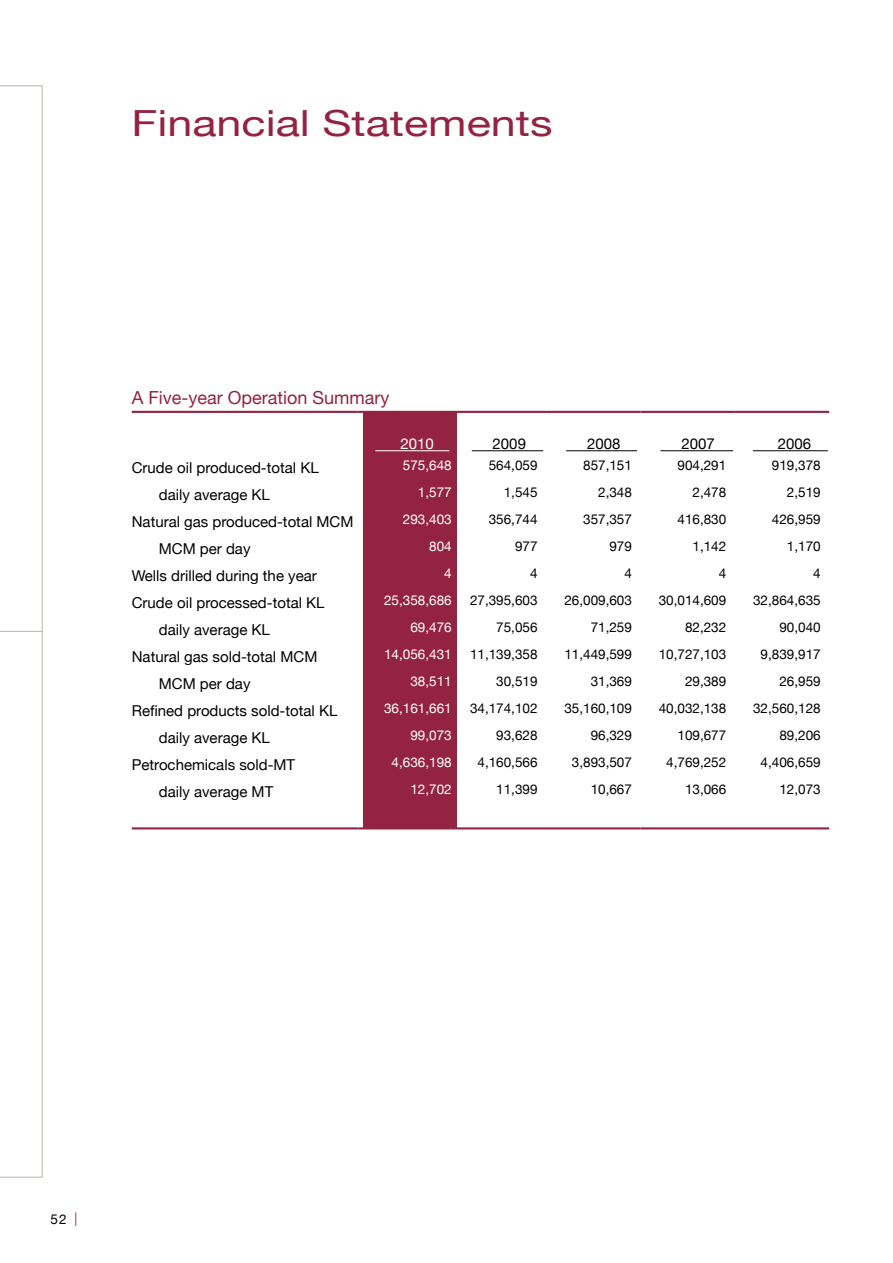
<style>
.page{position:relative;width:893px;height:1263px;background:#fff}
.page>*{position:absolute;margin:0;border:0;box-sizing:border-box;transform-origin:0 0}
.t1{font:36px "Helvetica Neue";color:#942343;scale:1.25 1}
.t2{font:18px "Helvetica Neue";color:#942343}
.t3{font:15px "Helvetica Neue";color:#000}
.t4{font:15px "Helvetica Neue";color:#fff}
.t5{font:13.5px "Helvetica Neue";color:#000}
.t6{font:13.5px "Helvetica Neue";color:#fff}
.s1{font-family:"DF Hei Std W5";color:#942343}
</style>
<div class="page">
<svg style="left:0;top:85px;width:43px;height:1092px"></svg>
<hr style="left:0;top:631px;width:42px;height:1px;background:#bdb1a9">
<div style="left:363px;top:411px;width:94px;height:417px;background:#942343"></div>
<hr style="left:132px;top:411px;width:225px;height:2px;background:#942343">
<hr style="left:357px;top:411px;width:95px;height:2px;background:#942343">
<hr style="left:452px;top:411px;width:94px;height:2px;background:#942343">
<hr style="left:546px;top:411px;width:94px;height:2px;background:#942343">
<hr style="left:640px;top:411px;width:95px;height:2px;background:#942343">
<hr style="left:735px;top:411px;width:94px;height:2px;background:#942343">
<hr style="left:132px;top:827px;width:225px;height:2px;background:#942343">
<hr style="left:357px;top:827px;width:95px;height:2px;background:#942343">
<hr style="left:452px;top:827px;width:94px;height:2px;background:#942343">
<hr style="left:546px;top:827px;width:94px;height:2px;background:#942343">
<hr style="left:640px;top:827px;width:95px;height:2px;background:#942343">
<hr style="left:735px;top:827px;width:94px;height:2px;background:#942343">
<hr style="left:375px;top:450px;width:74px;height:1px;background:#fff">
<hr style="left:472px;top:450px;width:71px;height:1px;background:#000">
<hr style="left:566px;top:450px;width:71px;height:1px;background:#000">
<hr style="left:660px;top:450px;width:73px;height:1px;background:#000">
<hr style="left:753px;top:450px;width:75px;height:1px;background:#000">
<h1 class="t1" style="left:132px;top:102px;width:338px">Financial Statements</h1>
<h2 class="t2" style="left:132px;top:387px;width:259px">A Five-year Operation Summary</h2>
<p class="t4" style="left:400px;top:435px;width:35px">2010</p>
<p class="t3" style="left:493px;top:435px;width:35px">2009</p>
<p class="t3" style="left:587px;top:435px;width:35px">2008</p>
<p class="t3" style="left:681px;top:435px;width:35px">2007</p>
<p class="t3" style="left:778px;top:435px;width:35px">2006</p>
<p class="t3" style="left:132px;top:459px;width:188px">Crude oil produced-total KL</p>
<p class="t6" style="left:403px;top:457px;width:50px">575,648</p>
<p class="t5" style="left:489px;top:457px;width:50px">564,059</p>
<p class="t5" style="left:583px;top:457px;width:50px">857,151</p>
<p class="t5" style="left:677px;top:457px;width:50px">904,291</p>
<p class="t5" style="left:772px;top:457px;width:50px">919,378</p>
<p class="t3" style="left:159px;top:486px;width:113px">daily average KL</p>
<p class="t6" style="left:418px;top:484px;width:35px">1,577</p>
<p class="t5" style="left:504px;top:484px;width:35px">1,545</p>
<p class="t5" style="left:598px;top:484px;width:35px">2,348</p>
<p class="t5" style="left:692px;top:484px;width:35px">2,478</p>
<p class="t5" style="left:787px;top:484px;width:35px">2,519</p>
<p class="t3" style="left:132px;top:513px;width:223px">Natural gas produced-total MCM</p>
<p class="t6" style="left:403px;top:511px;width:50px">293,403</p>
<p class="t5" style="left:489px;top:511px;width:50px">356,744</p>
<p class="t5" style="left:583px;top:511px;width:50px">357,357</p>
<p class="t5" style="left:677px;top:511px;width:50px">416,830</p>
<p class="t5" style="left:772px;top:511px;width:50px">426,959</p>
<p class="t3" style="left:159px;top:540px;width:93px">MCM per day</p>
<p class="t6" style="left:429px;top:538px;width:24px">804</p>
<p class="t5" style="left:515px;top:538px;width:24px">977</p>
<p class="t5" style="left:609px;top:538px;width:24px">979</p>
<p class="t5" style="left:692px;top:538px;width:35px">1,142</p>
<p class="t5" style="left:787px;top:538px;width:35px">1,170</p>
<p class="t3" style="left:132px;top:567px;width:186px">Wells drilled during the year</p>
<p class="t6" style="left:444px;top:565px;width:9px">4</p>
<p class="t5" style="left:530px;top:565px;width:9px">4</p>
<p class="t5" style="left:624px;top:565px;width:9px">4</p>
<p class="t5" style="left:719px;top:565px;width:9px">4</p>
<p class="t5" style="left:813px;top:565px;width:9px">4</p>
<p class="t3" style="left:132px;top:594px;width:194px">Crude oil processed-total KL</p>
<p class="t6" style="left:384px;top:592px;width:69px">25,358,686</p>
<p class="t5" style="left:470px;top:592px;width:69px">27,395,603</p>
<p class="t5" style="left:564px;top:592px;width:69px">26,009,603</p>
<p class="t5" style="left:659px;top:592px;width:69px">30,014,609</p>
<p class="t5" style="left:753px;top:592px;width:69px">32,864,635</p>
<p class="t3" style="left:159px;top:621px;width:113px">daily average KL</p>
<p class="t6" style="left:410px;top:619px;width:43px">69,476</p>
<p class="t5" style="left:496px;top:619px;width:43px">75,056</p>
<p class="t5" style="left:591px;top:619px;width:43px">71,259</p>
<p class="t5" style="left:685px;top:619px;width:43px">82,232</p>
<p class="t5" style="left:779px;top:619px;width:43px">90,040</p>
<p class="t3" style="left:132px;top:648px;width:187px">Natural gas sold-total MCM</p>
<p class="t6" style="left:384px;top:646px;width:69px">14,056,431</p>
<p class="t5" style="left:470px;top:646px;width:69px">11,139,358</p>
<p class="t5" style="left:564px;top:646px;width:69px">11,449,599</p>
<p class="t5" style="left:659px;top:646px;width:69px">10,727,103</p>
<p class="t5" style="left:761px;top:646px;width:62px">9,839,917</p>
<p class="t3" style="left:159px;top:675px;width:93px">MCM per day</p>
<p class="t6" style="left:410px;top:673px;width:43px">38,511</p>
<p class="t5" style="left:496px;top:673px;width:43px">30,519</p>
<p class="t5" style="left:591px;top:673px;width:43px">31,369</p>
<p class="t5" style="left:685px;top:673px;width:43px">29,389</p>
<p class="t5" style="left:779px;top:673px;width:43px">26,959</p>
<p class="t3" style="left:132px;top:702px;width:207px">Refined products sold-total KL</p>
<p class="t6" style="left:384px;top:700px;width:69px">36,161,661</p>
<p class="t5" style="left:470px;top:700px;width:69px">34,174,102</p>
<p class="t5" style="left:564px;top:700px;width:69px">35,160,109</p>
<p class="t5" style="left:659px;top:700px;width:69px">40,032,138</p>
<p class="t5" style="left:753px;top:700px;width:69px">32,560,128</p>
<p class="t3" style="left:159px;top:729px;width:113px">daily average KL</p>
<p class="t6" style="left:410px;top:727px;width:43px">99,073</p>
<p class="t5" style="left:496px;top:727px;width:43px">93,628</p>
<p class="t5" style="left:591px;top:727px;width:43px">96,329</p>
<p class="t5" style="left:677px;top:727px;width:50px">109,677</p>
<p class="t5" style="left:779px;top:727px;width:43px">89,206</p>
<p class="t3" style="left:132px;top:756px;width:165px">Petrochemicals sold-MT</p>
<p class="t6" style="left:392px;top:754px;width:62px">4,636,198</p>
<p class="t5" style="left:477px;top:754px;width:62px">4,160,566</p>
<p class="t5" style="left:572px;top:754px;width:62px">3,893,507</p>
<p class="t5" style="left:666px;top:754px;width:62px">4,769,252</p>
<p class="t5" style="left:761px;top:754px;width:62px">4,406,659</p>
<p class="t3" style="left:159px;top:783px;width:116px">daily average MT</p>
<p class="t6" style="left:410px;top:781px;width:43px">12,702</p>
<p class="t5" style="left:496px;top:781px;width:43px">11,399</p>
<p class="t5" style="left:591px;top:781px;width:43px">10,667</p>
<p class="t5" style="left:685px;top:781px;width:43px">13,066</p>
<p class="t5" style="left:779px;top:781px;width:43px">12,073</p>
<p class="t5" style="left:51px;top:1211px;width:34px">52<span class="s1">｜</span></p>
</div>
